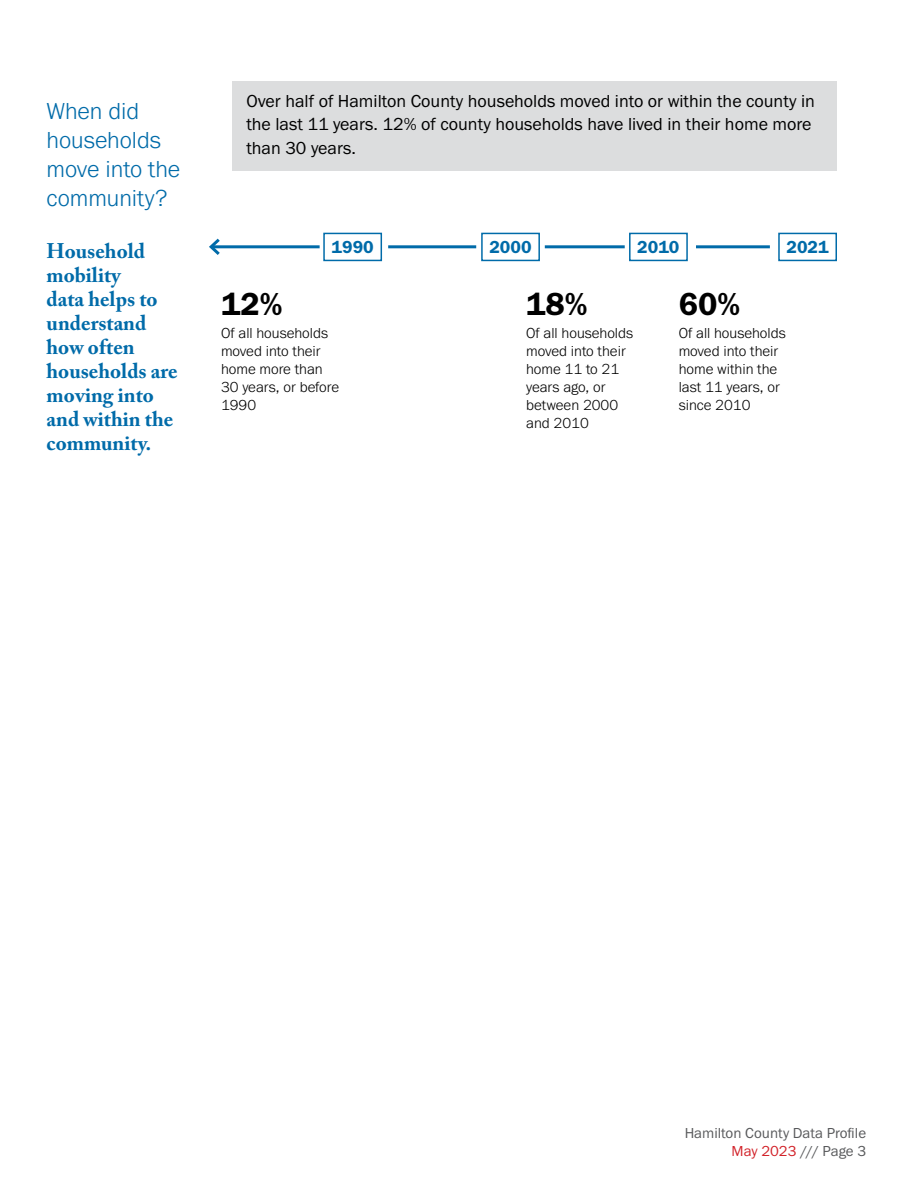
<style>
.page{position:relative;width:918px;height:1188px;background:#fff}
.page>*{position:absolute;margin:0;border:0;box-sizing:border-box;transform-origin:0 0}
.t1{font:33px "Franklin Gothic URW Dem";color:#000}
.t2{font:300 24px/28.8px "Franklin Gothic URW";color:#006ba9}
.t3{font:700 21px/24px "Adobe Caslon Pro";color:#006ba9}
.t4{font:18px/24px "Franklin Gothic URW Boo";color:#000}
.t5{font:18px "Franklin Gothic URW Dem";color:#006ba9}
.t6{font:300 15px/18px "Franklin Gothic URW";color:#000}
.t7{font:15px/18px "Franklin Gothic URW Boo";color:#58595b;text-align:right}
.s1{color:#d2232a}
</style>
<div class="page">
<div style="left:233px;top:81px;width:604px;height:90px;background:#dcddde"></div>
<div style="left:323px;top:233px;width:59px;height:28px;border:2px solid #006ba9"></div>
<div style="left:481px;top:233px;width:59px;height:28px;border:2px solid #006ba9"></div>
<div style="left:778px;top:233px;width:59px;height:28px;border:2px solid #006ba9"></div>
<div style="left:629px;top:233px;width:59px;height:28px;border:2px solid #006ba9"></div>
<hr style="left:211px;top:245px;width:109px;height:3px;background:#006ba9">
<svg style="left:209px;top:238px;width:14px;height:17px"></svg>
<hr style="left:388px;top:245px;width:88px;height:3px;background:#006ba9">
<hr style="left:545px;top:245px;width:80px;height:3px;background:#006ba9">
<hr style="left:696px;top:245px;width:74px;height:3px;background:#006ba9">
<h2 class="t2" style="left:47px;top:97px;width:135px">When did households move into the community?</h2>
<h3 class="t3" style="left:47px;top:239px;width:133px">Household mobility<br>data helps to understand how often households are moving into and within the community.</h3>
<p class="t4" style="left:246px;top:88px;width:570px">Over half of Hamilton County households moved into or within the county in the last 11 years. 12% of county households have lived in their home more than 30 years.</p>
<p class="t5" style="left:332px;top:236px;width:44px">1990</p>
<p class="t5" style="left:489px;top:236px;width:44px">2000</p>
<p class="t5" style="left:637px;top:236px;width:44px">2010</p>
<p class="t5" style="left:786px;top:236px;width:44px">2021</p>
<h1 class="t1" style="left:221px;top:284px;width:63px">12%</h1>
<p class="t6" style="left:221px;top:324px;width:120px">Of all households moved into their home more than<br>30 years, or before<br>1990</p>
<h1 class="t1" style="left:526px;top:284px;width:63px">18%</h1>
<p class="t6" style="left:526px;top:324px;width:109px">Of all households moved into their home 11 to 21 years ago, or between 2000 and 2010</p>
<h1 class="t1" style="left:679px;top:284px;width:63px">60%</h1>
<p class="t6" style="left:679px;top:324px;width:109px">Of all households moved into their home within the last 11 years, or since 2010</p>
<p class="t7" style="left:685px;top:1123px;width:183px">Hamilton County Data Profile<br><span class="s1">May 2023</span> /// Page 3</p>
</div>
